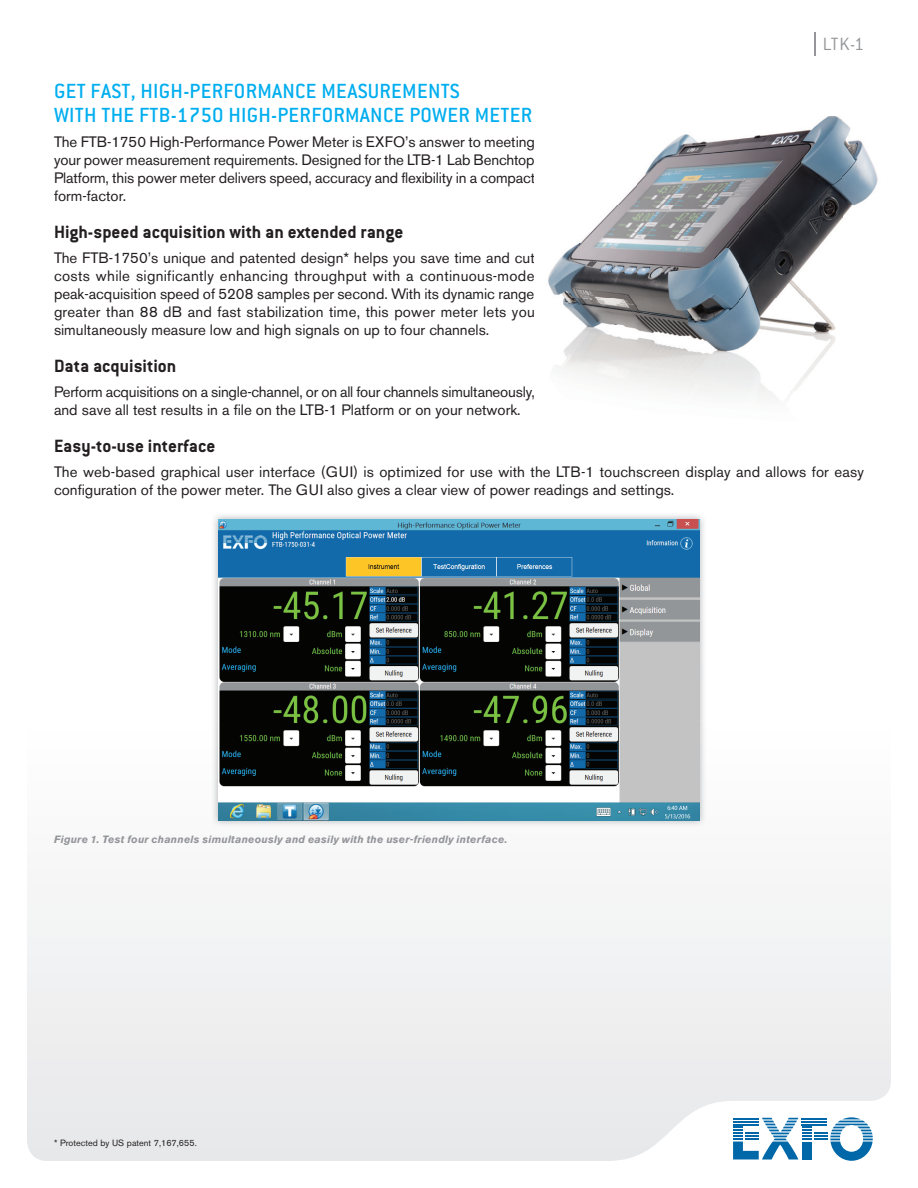
<style>
.page{position:relative;width:918px;height:1188px;background:#fff}
.page>*{position:absolute;margin:0;border:0;box-sizing:border-box;transform-origin:0 0}
.t1{font:500 22.5px/24px "Conduit ITC";letter-spacing:.01em;color:#00aeef}
.t2{font:700 19.5px "Conduit ITC";color:#231f20}
.t3{font:300 19.5px "Conduit ITC";color:#939598}
.t4{font:15px/18px "Akzidenz Grotesk BE";color:#231f20;text-align:justify}
.t5{font:italic 700 10.5px "Akzidenz Grotesk BE";letter-spacing:.02em;color:#939598}
.t6{font:9px "Akzidenz Grotesk BE";color:#231f20}
</style>
<div class="page">
<div style="left:27px;top:903px;width:864px;height:258px;background:#efeff0"></div>
<svg style="left:814px;top:32px;width:1px;height:24px"></svg>
<svg style="left:733px;top:1117px;width:140px;height:44px"></svg>
<img style="left:212px;top:515px;width:493px;height:311px">
<img style="left:219px;top:520px;width:480px;height:300px">
<img style="left:548px;top:116px;width:330px;height:282px">
<h2 class="t3" style="left:823px;top:33px;width:43px">LTK-1</h2>
<h1 class="t1" style="left:54px;top:79px;width:480px">GET FAST, HIGH-PERFORMANCE MEASUREMENTS<br>WITH THE FTB-1750 HIGH-PERFORMANCE POWER METER</h1>
<p class="t4" style="left:54px;top:133px;width:483px">The FTB-1750 High-Performance Power Meter is EXFO’s answer to meeting your power measurement requirements. Designed for the LTB-1 Lab Benchtop Platform, this power meter delivers speed, accuracy and flexibility in a compact form-factor.</p>
<h2 class="t2" style="left:54px;top:221px;width:351px">High-speed acquisition with an extended range</h2>
<p class="t4" style="left:54px;top:249px;width:482px">The FTB-1750’s unique and patented design* helps you save time and cut costs while significantly enhancing throughput with a continuous-mode peak-acquisition speed of 5208 samples per second. With its dynamic range greater than 88 dB and fast stabilization time, this power meter lets you simultaneously measure low and high signals on up to four channels.</p>
<h2 class="t2" style="left:54px;top:355px;width:124px">Data acquisition</h2>
<p class="t4" style="left:54px;top:383px;width:482px">Perform acquisitions on a single-channel, or on all four channels simultaneously, and save all test results in a file on the LTB-1 Platform or on your network.</p>
<h2 class="t2" style="left:54px;top:434px;width:163px">Easy-to-use interface</h2>
<p class="t4" style="left:54px;top:463px;width:811px">The web-based graphical user interface (GUI) is optimized for use with the LTB-1 touchscreen display and allows for easy configuration of the power meter. The GUI also gives a clear view of power readings and settings.</p>
<p class="t5" style="left:54px;top:833px;width:455px">Figure 1. Test four channels simultaneously and easily with the user-friendly interface.</p>
<p class="t6" style="left:54px;top:1138px;width:144px">* Protected by US patent 7,167,655.</p>
</div>
